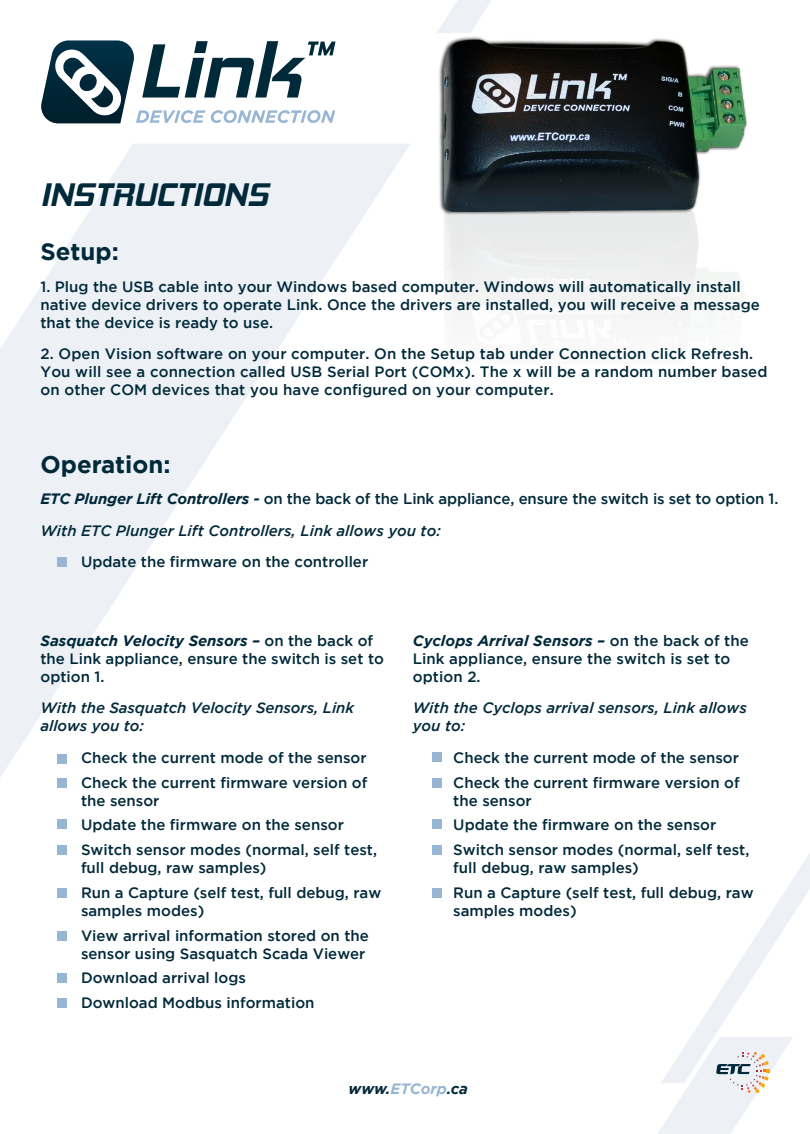
<style>
.page{position:relative;width:810px;height:1134px;background:#fff}
.page>*{position:absolute;margin:0;border:0;box-sizing:border-box;transform-origin:0 0}
.t1{font:italic 700 33px "Hemi Head Rg";color:#00293a}
.Subheading{font:700 24px "Gotham";color:#00293a}
.body_copy{font:500 15px/18px "Gotham";color:#00293a}
.bullets{font:500 15px/18px "Gotham";color:#00293a}
.body_copy-2{font:italic 500 15px/18px "Gotham";color:#00293a}
.Subheading-2{font:italic 700 15px "Gotham";color:#00293a}
.s1{font-weight:700;font-style:italic}
.s2{color:#97b6d4}
</style>
<div class="page">
<svg style="left:0;top:144px;width:410px;height:633px"></svg>
<svg style="left:437px;top:0;width:54px;height:33px"></svg>
<svg style="left:41px;top:40px;width:294px;height:83px"></svg>
<svg style="left:658px;top:853px;width:152px;height:281px"></svg>
<div style="left:57px;top:754px;width:9px;height:10px;background:#97b6d4"></div>
<div style="left:432px;top:752px;width:10px;height:10px;background:#97b6d4"></div>
<div style="left:432px;top:778px;width:10px;height:10px;background:#97b6d4"></div>
<div style="left:432px;top:819px;width:10px;height:10px;background:#97b6d4"></div>
<div style="left:432px;top:845px;width:10px;height:10px;background:#97b6d4"></div>
<div style="left:432px;top:888px;width:10px;height:10px;background:#97b6d4"></div>
<div style="left:57px;top:557px;width:9px;height:10px;background:#97b6d4"></div>
<div style="left:57px;top:778px;width:9px;height:10px;background:#97b6d4"></div>
<div style="left:57px;top:819px;width:9px;height:10px;background:#97b6d4"></div>
<div style="left:57px;top:845px;width:9px;height:10px;background:#97b6d4"></div>
<div style="left:57px;top:888px;width:9px;height:10px;background:#97b6d4"></div>
<div style="left:57px;top:931px;width:9px;height:10px;background:#97b6d4"></div>
<div style="left:57px;top:973px;width:9px;height:10px;background:#97b6d4"></div>
<div style="left:57px;top:998px;width:9px;height:10px;background:#97b6d4"></div>
<img style="left:439px;top:36px;width:309px;height:277px">
<p class="t1" style="left:40px;top:175px;width:229px">INSTRUCTIONS</p>
<p class="Subheading" style="left:40px;top:236px;width:80px">Setup:</p>
<p class="body_copy" style="left:40px;top:277px;width:721px">1. Plug the USB cable into your Windows based computer. Windows will automatically install native device drivers to operate Link. Once the drivers are installed, you will receive a message that the device is ready to use.</p>
<p class="body_copy" style="left:40px;top:344px;width:729px">2. Open Vision software on your computer. On the Setup tab under Connection click Refresh.<br>You will see a connection called USB Serial Port (COMx). The x will be a random number based on other COM devices that you have configured on your computer.</p>
<p class="Subheading" style="left:40px;top:448px;width:132px">Operation:</p>
<p class="body_copy" style="left:40px;top:489px;width:739px"><span class="s1">ETC Plunger Lift Controllers -</span> on the back of the Link appliance, ensure the switch is set to option 1.</p>
<p class="body_copy-2" style="left:40px;top:521px;width:402px">With ETC Plunger Lift Controllers, Link allows you to:</p>
<p class="bullets" style="left:81px;top:552px;width:289px">Update the firmware on the controller</p>
<p class="body_copy" style="left:40px;top:631px;width:345px"><span class="s1">Sasquatch Velocity Sensors –</span> on the back of the Link appliance, ensure the switch is set to option 1.</p>
<p class="body_copy-2" style="left:40px;top:699px;width:315px">With the Sasquatch Velocity Sensors, Link allows you to:</p>
<p class="bullets" style="left:81px;top:748px;width:287px">Check the current mode of the sensor</p>
<p class="bullets" style="left:81px;top:773px;width:288px">Check the current firmware version of the sensor</p>
<p class="bullets" style="left:81px;top:816px;width:264px">Update the firmware on the sensor</p>
<p class="bullets" style="left:81px;top:841px;width:298px">Switch sensor modes (normal, self test, full debug, raw samples)</p>
<p class="bullets" style="left:81px;top:883px;width:302px">Run a Capture (self test, full debug, raw samples modes)</p>
<p class="bullets" style="left:81px;top:926px;width:289px">View arrival information stored on the sensor using Sasquatch Scada Viewer</p>
<p class="bullets" style="left:81px;top:969px;width:166px">Download arrival logs</p>
<p class="bullets" style="left:81px;top:994px;width:235px">Download Modbus information</p>
<p class="body_copy" style="left:413px;top:631px;width:338px"><span class="s1">Cyclops Arrival Sensors –</span> on the back of the<br>Link appliance, ensure the switch is set to option 2.</p>
<p class="body_copy-2" style="left:413px;top:699px;width:336px">With the Cyclops arrival sensors, Link allows you to:</p>
<p class="bullets" style="left:453px;top:748px;width:287px">Check the current mode of the sensor</p>
<p class="bullets" style="left:453px;top:773px;width:288px">Check the current firmware version of the sensor</p>
<p class="bullets" style="left:453px;top:816px;width:264px">Update the firmware on the sensor</p>
<p class="bullets" style="left:453px;top:841px;width:298px">Switch sensor modes (normal, self test, full debug, raw samples)</p>
<p class="bullets" style="left:453px;top:883px;width:302px">Run a Capture (self test, full debug, raw samples modes)</p>
<p class="Subheading-2" style="left:349px;top:1078px;width:121px">www.<span class="s2">ETCorp</span>.ca</p>
</div>
